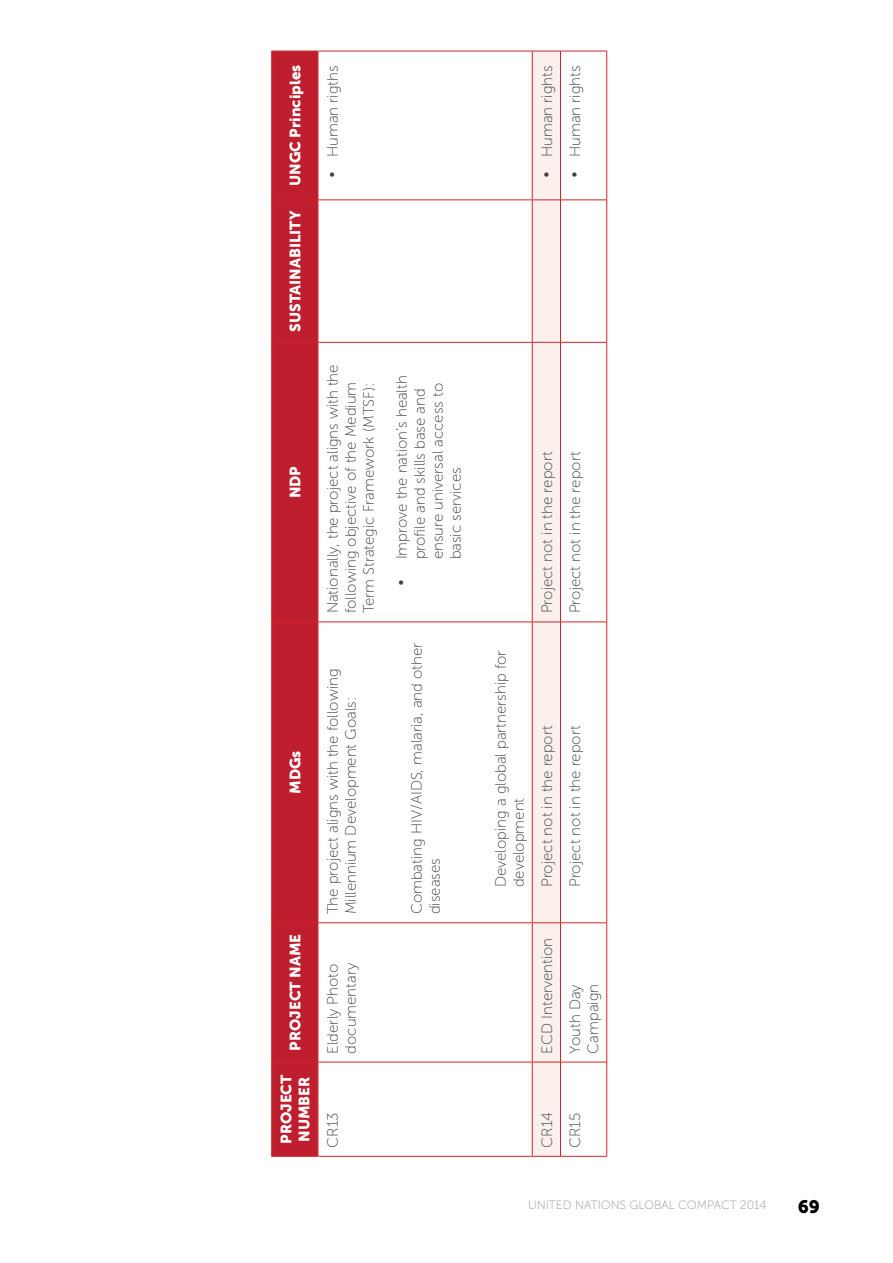
<style>
.page{position:relative;width:893px;height:1263px;background:#fff}
.page>*{position:absolute;margin:0;border:0;box-sizing:border-box;transform-origin:0 0}
.t1{font:18px "Museo Sans 900";color:#000}
.t2{font:15px/18px "Museo Sans 100";color:#414042}
.t3{font:15px/18px "Museo Sans 900";color:#fff}
.t4{font:12px "Museo Sans 100";color:#939598}
</style>
<div class="page">
<div style="left:272px;top:52px;width:46px;height:1104px;background:#be1e2d"></div>
<hr style="left:271px;top:1062px;width:1px;height:95px;background:#d2232a">
<hr style="left:272px;top:1156px;width:46px;height:1px;background:#d2232a">
<hr style="left:271px;top:923px;width:1px;height:139px;background:#d2232a">
<hr style="left:272px;top:1062px;width:46px;height:1px;background:#d2232a">
<hr style="left:271px;top:622px;width:1px;height:301px;background:#d2232a">
<hr style="left:272px;top:922px;width:46px;height:1px;background:#d2232a">
<hr style="left:271px;top:342px;width:1px;height:280px;background:#d2232a">
<hr style="left:272px;top:621px;width:46px;height:1px;background:#d2232a">
<hr style="left:271px;top:200px;width:1px;height:142px;background:#d2232a">
<hr style="left:272px;top:342px;width:46px;height:1px;background:#d2232a">
<hr style="left:271px;top:51px;width:1px;height:149px;background:#d2232a">
<hr style="left:272px;top:199px;width:46px;height:1px;background:#d2232a">
<hr style="left:272px;top:51px;width:46px;height:1px;background:#d2232a">
<svg style="left:318px;top:51px;width:289px;height:1106px"></svg>
<p class="t3" style="left:286px;top:186px;width:123px;rotate:-90deg">UNGC Principles</p>
<p class="t3" style="left:286px;top:332px;width:123px;rotate:-90deg">SUSTAINABILITY</p>
<p class="t3" style="left:286px;top:498px;width:34px;rotate:-90deg">NDP</p>
<p class="t3" style="left:286px;top:794px;width:45px;rotate:-90deg">MDGs</p>
<p class="t3" style="left:286px;top:1051px;width:118px;rotate:-90deg">PROJECT NAME</p>
<p class="t3" style="left:277px;top:1144px;width:71px;rotate:-90deg">PROJECT<br>NUMBER</p>
<p class="t2" style="left:324px;top:178px;width:114px;rotate:-90deg">• Human rigths</p>
<p class="t2" style="left:538px;top:178px;width:114px;rotate:-90deg">• Human rights</p>
<p class="t2" style="left:566px;top:178px;width:114px;rotate:-90deg">• Human rights</p>
<p class="t2" style="left:324px;top:613px;width:250px;rotate:-90deg">Nationally, the project aligns with the following objective of the Medium<br>Term Strategic Framework (MTSF):</p>
<p class="t2" style="left:393px;top:559px;width:185px;text-indent:-27px;rotate:-90deg">• Improve the nation’s health profile and skills base and ensure universal access to basic services</p>
<p class="t2" style="left:324px;top:914px;width:247px;rotate:-90deg">The project aligns with the following<br>Millennium Development Goals:</p>
<p class="t2" style="left:324px;top:1053px;width:92px;rotate:-90deg">Elderly Photo documentary</p>
<p class="t2" style="left:408px;top:914px;width:273px;rotate:-90deg">Combating HIV/AIDS, malaria, and other diseases</p>
<p class="t2" style="left:492px;top:887px;width:238px;rotate:-90deg">Developing a global partnership for development</p>
<p class="t2" style="left:538px;top:613px;width:163px;rotate:-90deg">Project not in the report</p>
<p class="t2" style="left:538px;top:887px;width:163px;rotate:-90deg">Project not in the report</p>
<p class="t2" style="left:538px;top:1053px;width:117px;rotate:-90deg">ECD Intervention</p>
<p class="t2" style="left:566px;top:613px;width:163px;rotate:-90deg">Project not in the report</p>
<p class="t2" style="left:566px;top:887px;width:163px;rotate:-90deg">Project not in the report</p>
<p class="t2" style="left:566px;top:1053px;width:71px;rotate:-90deg">Youth Day<br>Campaign</p>
<p class="t2" style="left:324px;top:1148px;width:37px;rotate:-90deg">CR13</p>
<p class="t2" style="left:538px;top:1148px;width:37px;rotate:-90deg">CR14</p>
<p class="t2" style="left:566px;top:1148px;width:37px;rotate:-90deg">CR15</p>
<p class="t4" style="left:528px;top:1199px;width:240px">UNITED NATIONS GLOBAL COMPACT 2014</p>
<p class="t1" style="left:798px;top:1196px;width:24px">69</p>
</div>
